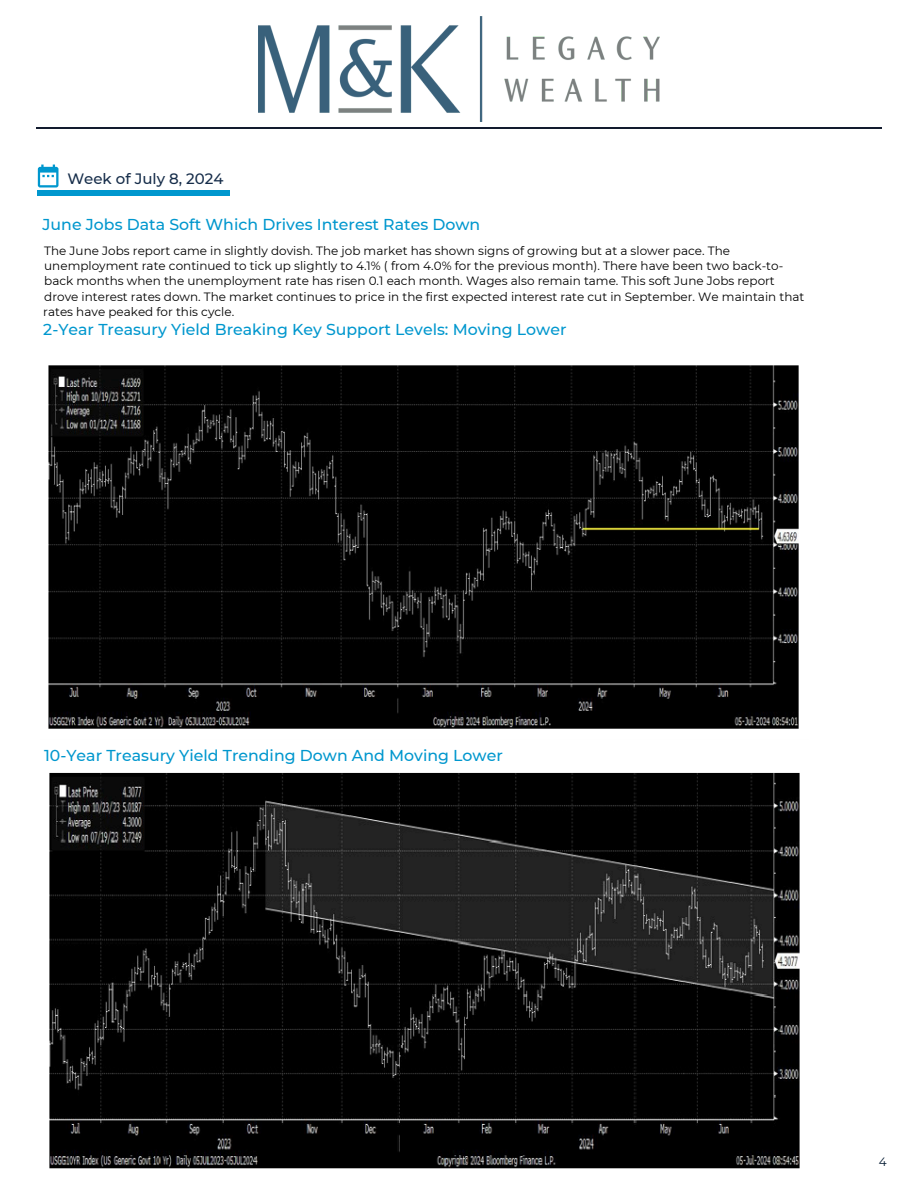
<style>
.page{position:relative;width:918px;height:1188px;background:#fff}
.page>*{position:absolute;margin:0;border:0;box-sizing:border-box;transform-origin:0 0}
.t1{font:500 15.75px "Montserrat";color:#0097ce}
.t2{font:500 15px "Montserrat";color:#162d4a}
.t3{font:12px "Montserrat";color:#000}
.t4{font:12px "Montserrat";color:#00182f}
</style>
<div class="page">
<hr style="left:36px;top:127px;width:846px;height:2px;background:#121b2e">
<svg style="left:38px;top:165px;width:21px;height:23px"></svg>
<hr style="left:38px;top:191px;width:192px;height:4px;background:#0097ce">
<img style="left:48px;top:365px;width:752px;height:804px">
<img style="left:259px;top:17px;width:400px;height:105px">
<h2 class="t2" style="left:67px;top:170px;width:158px">Week of July 8, 2024</h2>
<p class="t1" style="left:43px;top:215px;width:439px">June Jobs Data Soft Which Drives Interest Rates Down</p>
<h1 class="t3" style="left:44px;top:244px;width:687px">The June Jobs report came in slightly dovish. The job market has shown signs of growing but at a slower pace. The</h1>
<h1 class="t3" style="left:44px;top:259px;width:741px">unemployment rate continued to tick up slightly to 4.1% ( from 4.0% for the previous month). There have been two back-to-</h1>
<p class="t3" style="left:44px;top:274px;width:732px">back months when the unemployment rate has risen 0.1 each month. Wages also remain tame. This soft June Jobs report</p>
<p class="t3" style="left:44px;top:289px;width:762px">drove interest rates down. The market continues to price in the first expected interest rate cut in September. We maintain that</p>
<p class="t3" style="left:43px;top:304px;width:192px">rates have peaked for this cycle.</p>
<p class="t1" style="left:43px;top:319px;width:525px">2-Year Treasury Yield Breaking Key Support Levels: Moving Lower</p>
<h1 class="t1" style="left:44px;top:745px;width:460px">10-Year Treasury Yield Trending Down And Moving Lower</h1>
<p class="t4" style="left:879px;top:1155px;width:9px">4</p>
</div>
